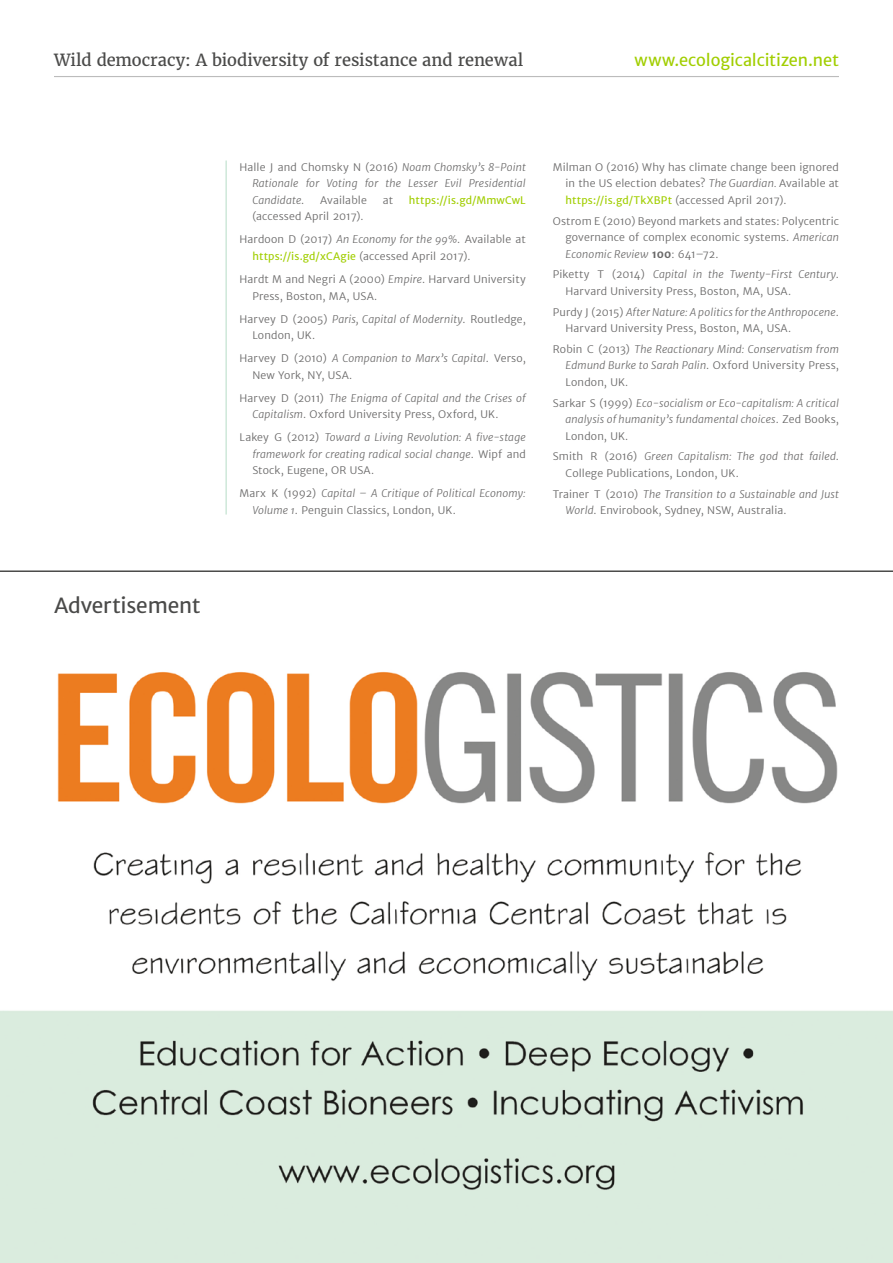
<style>
.page{position:relative;width:893px;height:1263px;background:#fff}
.page>*{position:absolute;margin:0;border:0;box-sizing:border-box;transform-origin:0 0}
.t1{font:21px "Merriweather Sans";letter-spacing:-.005em;color:#4a4a49}
.t2{font:16.5px "Merriweather";letter-spacing:-.005em;color:#4a4a49}
.t3{font:16.5px "Merriweather Sans";letter-spacing:-.005em;color:#a1ce00}
.t4{font:300 10.5px/16.5px "Merriweather Sans";letter-spacing:.015em;color:#6a6969}
.t5{font:italic 300 10.5px/16.5px "Merriweather Sans";letter-spacing:.02em;color:#6a6969}
.t6{font:10.5px "Merriweather Sans";letter-spacing:.01em;color:#a1ce00}
.s1{font-style:normal}
.s2{font-style:italic}
.s3{font-weight:400;color:#a1ce00}
.s4{font-weight:700}
</style>
<div class="page">
<hr style="left:54px;top:76px;width:785px;height:1px;background:#bcbcbc">
<hr style="left:226px;top:160px;width:1px;height:354px;background:#b6dcc6">
<img style="left:0;top:672px;width:893px;height:591px">
<hr style="left:0;top:570px;width:893px;height:2px;background:#4a4a49">
<h2 class="t2" style="left:54px;top:49px;width:471px">Wild democracy: A biodiversity of resistance and renewal</h2>
<h2 class="t3" style="left:634px;top:50px;width:206px">www.ecologicalcitizen.net</h2>
<h1 class="t1" style="left:54px;top:592px;width:148px">Advertisement</h1>
<p class="t5" style="left:252px;top:159px;width:275px;text-align:justify;text-indent:-13px"><span class="s1">Halle J and Chomsky N (2016)</span> Noam Chomsky’s 8-Point Rationale for Voting for the Lesser Evil Presidential Candidate<span class="s1">.</span></p>
<p class="t4" style="left:320px;top:192px;width:48px">Available</p>
<p class="t4" style="left:383px;top:192px;width:12px">at</p>
<p class="t6" style="left:409px;top:193px;width:118px">https://is.gd/MmwCwL</p>
<p class="t4" style="left:240px;top:205px;width:288px;line-height:23.1px;text-indent:13px">(accessed April 2017).<br>Hardoon D (2017) <span class="s2">An Economy for the 99%</span>. Available at</p>
<p class="t4" style="left:240px;top:244px;width:288px;line-height:23.1px;text-indent:13px"><span class="s3">https://is.gd/xCAgie</span> (accessed April 2017).<br>Hardt M and Negri A (2000) <span class="s2">Empire</span>. Harvard University</p>
<p class="t4" style="left:240px;top:284px;width:288px;line-height:23.1px;text-indent:13px">Press, Boston, MA, USA.<br>Harvey D (2005) <span class="s2">Paris, Capital of Modernity</span>. Routledge,</p>
<p class="t4" style="left:240px;top:324px;width:288px;line-height:23.1px;text-indent:13px">London, UK.<br>Harvey D (2010) <span class="s2">A Companion to Marx’s Capital</span>. Verso,</p>
<p class="t5" style="left:240px;top:363px;width:288px;line-height:23.1px;text-indent:13px"><span class="s1">New York, NY, USA.<br>Harvey D (2011)</span> The Enigma of Capital and the Crises of</p>
<p class="t5" style="left:240px;top:403px;width:288px;line-height:23.1px;text-indent:13px">Capitalism<span class="s1">. Oxford University Press, Oxford, UK.<br>Lakey G (2012)</span> Toward a Living Revolution: A five-stage</p>
<p class="t5" style="left:252px;top:446px;width:275px">framework for creating radical social change<span class="s1">. Wipf and<br>Stock, Eugene, OR USA.</span></p>
<p class="t5" style="left:252px;top:485px;width:275px;text-indent:-13px"><span class="s1">Marx K (1992)</span> Capital – A Critique of Political Economy:<br>Volume 1<span class="s1">. Penguin Classics, London, UK.</span></p>
<p class="t4" style="left:566px;top:159px;width:275px;text-align:justify;text-indent:-13px">Milman O (2016) Why has climate change been ignored in the US election debates? <span class="s2">The Guardian.</span> Available at <span class="s3">https://is.gd/TkXBPt</span> (accessed April 2017).</p>
<p class="t4" style="left:566px;top:212px;width:275px;text-align:justify;text-indent:-13px">Ostrom E (2010) Beyond markets and states: Polycentric governance of complex economic systems. <span class="s2">American Economic Review</span> <span class="s4">100</span>: 641–72.</p>
<p class="t4" style="left:566px;top:266px;width:275px;text-indent:-13px">Piketty T (2014) <span class="s2">Capital in the Twenty-First Century</span>.<br>Harvard University Press, Boston, MA, USA.</p>
<p class="t4" style="left:566px;top:303px;width:275px;text-indent:-13px">Purdy J (2015) <span class="s2">After Nature: A politics for the Anthropocene</span>.<br>Harvard University Press, Boston, MA, USA.</p>
<p class="t5" style="left:566px;top:341px;width:275px;text-align:justify;text-indent:-13px"><span class="s1">Robin C (2013)</span> The Reactionary Mind: Conservatism from Edmund Burke to Sarah Palin<span class="s1">. Oxford University Press, London, UK.</span></p>
<p class="t5" style="left:566px;top:394px;width:275px;text-align:justify;text-indent:-13px"><span class="s1">Sarkar S (1999)</span> Eco-socialism or Eco-capitalism: A critical analysis of humanity’s fundamental choices<span class="s1">. Zed Books, London, UK.</span></p>
<p class="t4" style="left:566px;top:448px;width:275px;text-indent:-13px">Smith R (2016) <span class="s2">Green Capitalism: The god that failed</span>.<br>College Publications, London, UK.</p>
<p class="t4" style="left:566px;top:485px;width:275px;text-indent:-13px">Trainer T (2010) <span class="s2">The Transition to a Sustainable and Just<br>World</span>. Envirobook, Sydney, NSW, Australia.</p>
</div>
